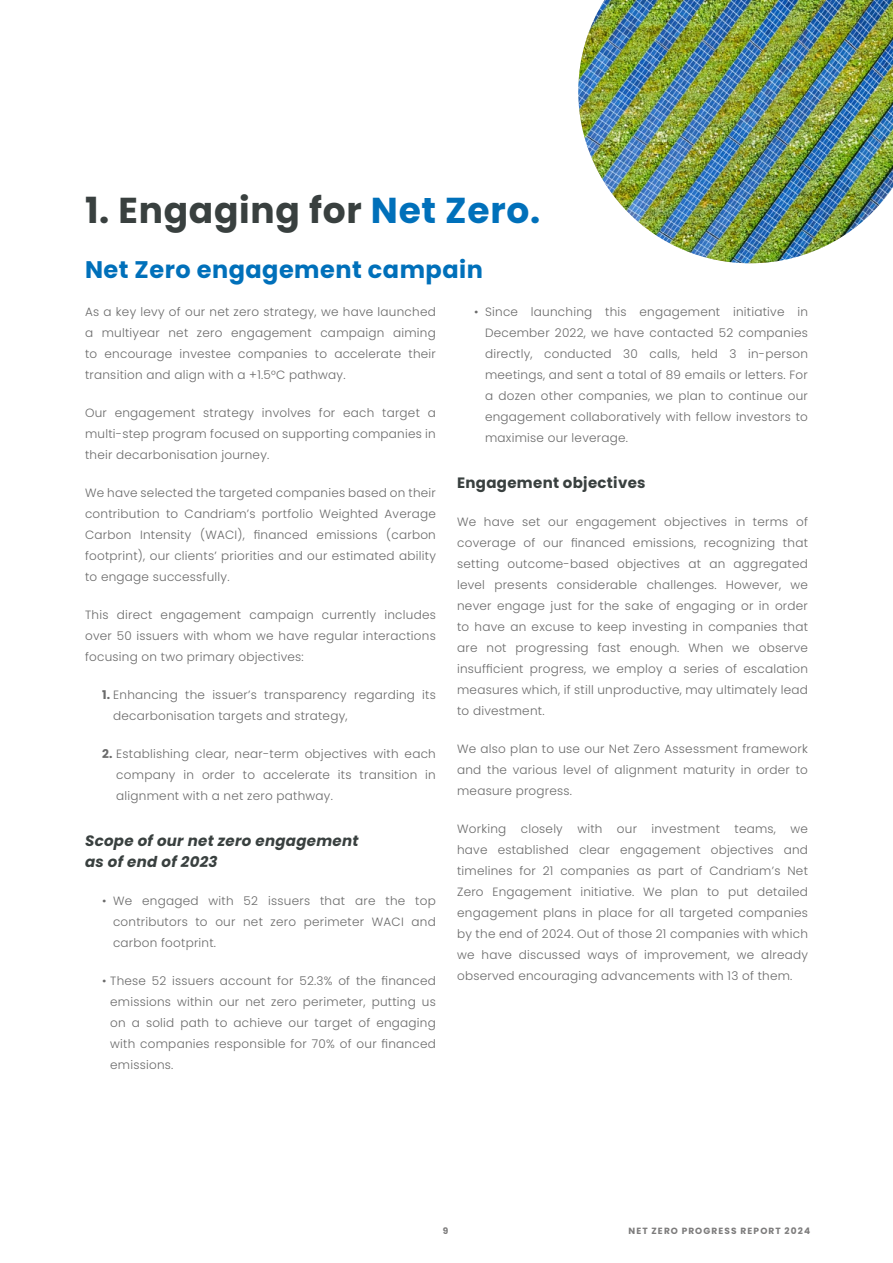
<style>
.page{position:relative;width:893px;height:1263px;background:#fff}
.page>*{position:absolute;margin:0;border:0;box-sizing:border-box;transform-origin:0 0}
.t1{font:700 36px "Poppins";letter-spacing:.02em;color:#39403f}
.t2{font:700 24px "Poppins";letter-spacing:.02em;color:#0070ba}
.t3{font:italic 700 15px/21px "Poppins";letter-spacing:.02em;color:#39403f}
.t4{font:700 15px "Poppins";letter-spacing:.02em;color:#39403f}
.t5{font:300 12px/21px "Poppins";letter-spacing:.02em;color:#6a6a6a;text-align:justify}
.t6{font:700 9px "Poppins";letter-spacing:.125em;color:#7c7b7b}
.s1{color:#0070ba}
.s2{font-weight:700}
</style>
<div class="page">
<img style="left:578px;top:0;width:315px;height:263px">
<h1 class="t1" style="left:85px;top:189px;width:457px">1. Engaging for <span class="s1">Net Zero.</span></h1>
<h2 class="t2" style="left:85px;top:256px;width:399px">Net Zero engagement campain</h2>
<p class="t5" style="left:85px;top:301px;width:352px">As a key levy of our net zero strategy, we have launched a multiyear net zero engagement campaign aiming to encourage investee companies to accelerate their transition and align with a +1.5°C pathway.</p>
<p class="t5" style="left:85px;top:402px;width:352px">Our engagement strategy involves for each target a multi-step program focused on supporting companies in their decarbonisation journey.</p>
<p class="t5" style="left:85px;top:482px;width:352px">We have selected the targeted companies based on their contribution to Candriam’s portfolio Weighted Average Carbon Intensity (WACI), financed emissions (carbon footprint), our clients’ priorities and our estimated ability to engage successfully.</p>
<p class="t5" style="left:85px;top:604px;width:352px">This direct engagement campaign currently includes over 50 issuers with whom we have regular interactions focusing on two primary objectives:</p>
<p class="t5" style="left:113px;top:684px;width:324px;text-indent:-11px"><span class="s2">1.</span> Enhancing the issuer’s transparency regarding its decarbonisation targets and strategy,</p>
<p class="t5" style="left:116px;top:743px;width:321px;text-indent:-14px"><span class="s2">2.</span> Establishing clear, near-term objectives with each company in order to accelerate its transition in alignment with a net zero pathway.</p>
<p class="t3" style="left:85px;top:830px;width:275px">Scope of our net zero engagement as of end of 2023</p>
<p class="t5" style="left:113px;top:890px;width:324px;text-indent:-11px">• We engaged with 52 issuers that are the top contributors to our net zero perimeter WACI and carbon footprint.</p>
<p class="t5" style="left:110px;top:970px;width:327px;text-indent:-8px">• These 52 issuers account for 52.3% of the financed emissions within our net zero perimeter, putting us on a solid path to achieve our target of engaging with companies responsible for 70% of our financed emissions.</p>
<p class="t5" style="left:485px;top:301px;width:324px;text-indent:-11px">• Since launching this engagement initiative in December 2022, we have contacted 52 companies directly, conducted 30 calls, held 3 in-person meetings, and sent a total of 89 emails or letters. For a dozen other companies, we plan to continue our engagement collaboratively with fellow investors to maximise our leverage.</p>
<p class="t4" style="left:457px;top:474px;width:190px">Engagement objectives</p>
<p class="t5" style="left:457px;top:511px;width:352px">We have set our engagement objectives in terms of coverage of our financed emissions, recognizing that setting outcome-based objectives at an aggregated level presents considerable challenges. However, we never engage just for the sake of engaging or in order to have an excuse to keep investing in companies that are not progressing fast enough. When we observe insufficient progress, we employ a series of escalation measures which, if still unproductive, may ultimately lead to divestment.</p>
<p class="t5" style="left:457px;top:738px;width:352px">We also plan to use our Net Zero Assessment framework and the various level of alignment maturity in order to measure progress.</p>
<p class="t5" style="left:457px;top:818px;width:352px">Working closely with our investment teams, we have established clear engagement objectives and timelines for 21 companies as part of Candriam’s Net Zero Engagement initiative. We plan to put detailed engagement plans in place for all targeted companies by the end of 2024. Out of those 21 companies with which we have discussed ways of improvement, we already observed encouraging advancements with 13 of them.</p>
<p class="t6" style="left:443px;top:1225px;width:7px">9</p>
<p class="t6" style="left:628px;top:1225px;width:183px">NET ZERO PROGRESS REPORT 2024</p>
</div>
